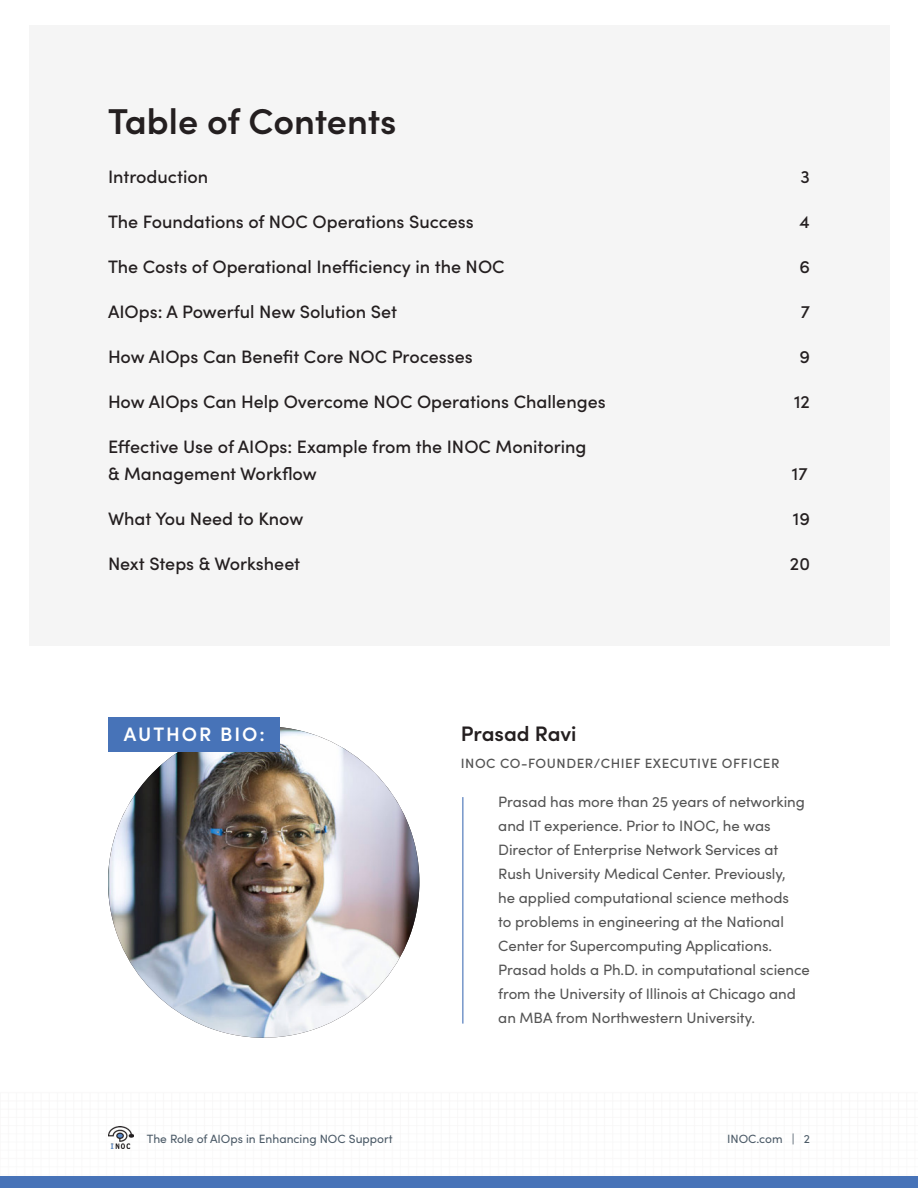
<style>
.page{position:relative;width:918px;height:1188px;background:#fff}
.page>*{position:absolute;margin:0;border:0;box-sizing:border-box;transform-origin:0 0}
.t1{font:600 36px "Sofia Pro";letter-spacing:-.005em;color:#241f20}
.t2{font:600 21px "Sofia Pro";color:#241f20}
.t3{font:600 19.5px "Sofia Pro";letter-spacing:.1em;color:#fff}
.t4{font:500 18px/27px "Sofia Pro";color:#241f20}
.t5{font:15px/24px "Sofia Pro";letter-spacing:-.005em;color:#545454}
.t6{font:500 13.5px "Sofia Pro";letter-spacing:.04em;color:#545454}
.t7{font:12px "Sofia Pro";color:#4a5966}
</style>
<div class="page">
<div style="left:0;top:1176px;width:918px;height:12px;background:#4773b8"></div>
<img style="left:108px;top:1127px;width:26px;height:22px">
<div style="left:29px;top:26px;width:861px;height:620px;background:#f5f5f5"></div>
<hr style="left:462px;top:797px;width:1px;height:227px;background:#4773b8">
<img style="left:108px;top:727px;width:311px;height:311px">
<div style="left:109px;top:717px;width:171px;height:35px;background:#4773b8"></div>
<h2 class="t1" style="left:108px;top:94px;width:290px">Table of Contents</h2>
<h3 class="t4" style="left:108px;top:162px;width:102px">Introduction</h3>
<h3 class="t4" style="left:801px;top:162px;width:11px">3</h3>
<h3 class="t4" style="left:108px;top:207px;width:367px">The Foundations of NOC Operations Success</h3>
<h3 class="t4" style="left:800px;top:207px;width:12px">4</h3>
<h3 class="t4" style="left:108px;top:252px;width:398px">The Costs of Operational Inefficiency in the NOC</h3>
<h3 class="t4" style="left:799px;top:252px;width:12px">6</h3>
<h3 class="t4" style="left:108px;top:297px;width:291px">AIOps: A Powerful New Solution Set</h3>
<h3 class="t4" style="left:801px;top:297px;width:11px">7</h3>
<h3 class="t4" style="left:108px;top:342px;width:366px">How AIOps Can Benefit Core NOC Processes</h3>
<h3 class="t4" style="left:799px;top:342px;width:12px">9</h3>
<h3 class="t4" style="left:108px;top:387px;width:499px">How AIOps Can Help Overcome NOC Operations Challenges</h3>
<h3 class="t4" style="left:794px;top:387px;width:17px">12</h3>
<h3 class="t4" style="left:108px;top:432px;width:480px">Effective Use of AIOps: Example from the INOC Monitoring &amp; Management Workflow</h3>
<h3 class="t4" style="left:792px;top:459px;width:17px">17</h3>
<h3 class="t4" style="left:108px;top:504px;width:197px">What You Need to Know</h3>
<h3 class="t4" style="left:793px;top:504px;width:19px">19</h3>
<h3 class="t4" style="left:108px;top:549px;width:194px">Next Steps &amp; Worksheet</h3>
<h3 class="t4" style="left:790px;top:549px;width:22px">20</h3>
<h2 class="t3" style="left:124px;top:720px;width:143px">AUTHOR BIO:</h2>
<h3 class="t2" style="left:461px;top:718px;width:117px">Prasad Ravi</h3>
<p class="t6" style="left:461px;top:754px;width:320px">INOC CO-FOUNDER/CHIEF EXECUTIVE OFFICER</p>
<p class="t5" style="left:498px;top:789px;width:313px">Prasad has more than 25 years of networking and IT experience. Prior to INOC, he was Director of Enterprise Network Services at Rush University Medical Center. Previously,<br>he applied computational science methods<br>to problems in engineering at the National Center for Supercomputing Applications.<br>Prasad holds a Ph.D. in computational science from the University of Illinois at Chicago and an MBA from Northwestern University.</p>
<p class="t7" style="left:147px;top:1130px;width:247px">The Role of AIOps in Enhancing NOC Support</p>
<p class="t7" style="left:727px;top:1130px;width:84px">INOC.com | 2</p>
</div>
